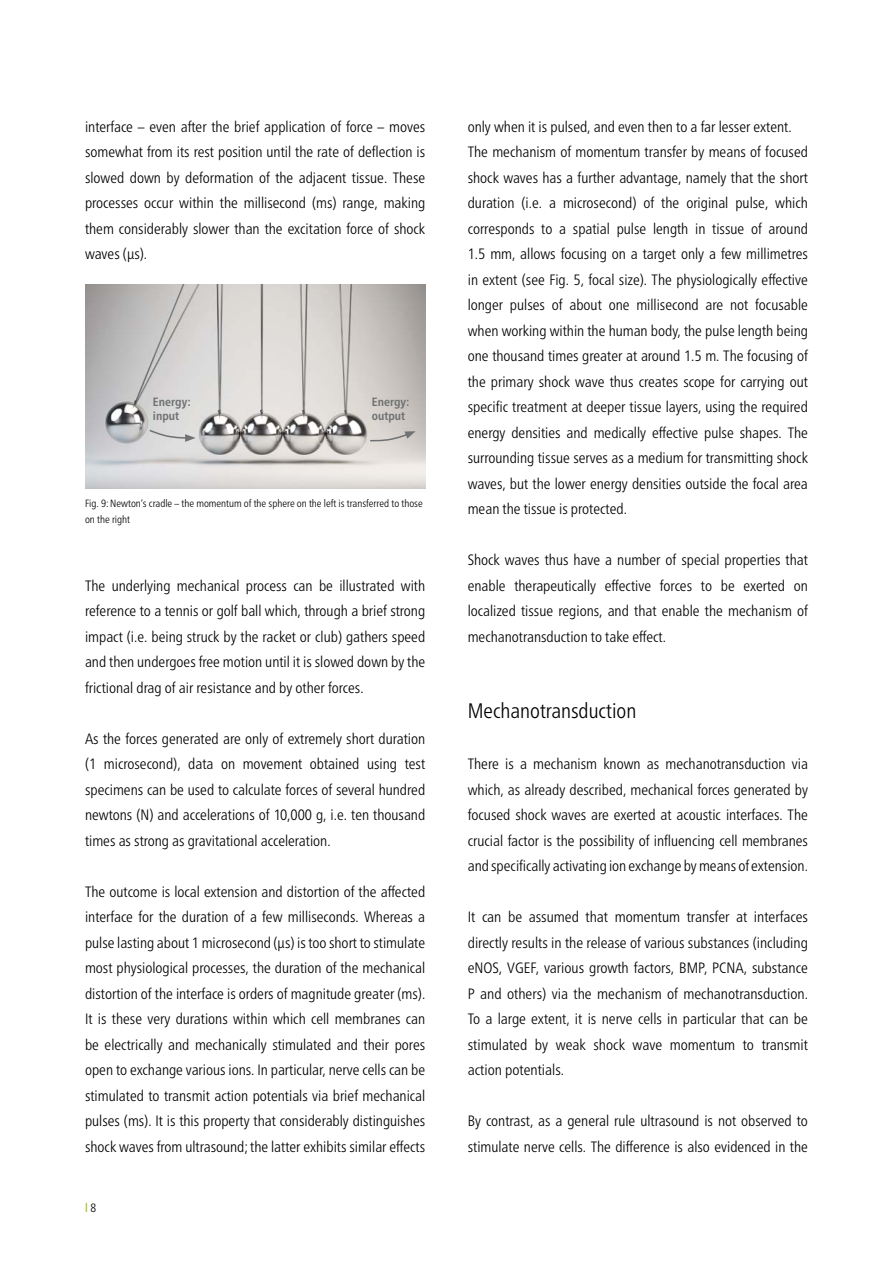
<style>
.page{position:relative;width:893px;height:1263px;background:#fff}
.page>*{position:absolute;margin:0;border:0;box-sizing:border-box;transform-origin:0 0}
.t1{font:300 condensed 21px "Frutiger Neue LT Pro";color:#000}
.t2{font:300 condensed 15px/25.5px "Frutiger Neue LT Pro";color:#000;text-align:justify}
.t3{font:700 condensed 12px/14.4px "Frutiger Neue LT Pro";color:#707172}
.t4{font:condensed 12px "Frutiger Neue LT Pro";color:#97bf0c}
.t5{font:300 condensed 10.5px/16.5px "Frutiger Neue LT Pro";color:#000}
.s1{font-weight:300;color:#000}
</style>
<div class="page">
<img style="left:85px;top:285px;width:340px;height:204px">
<svg style="left:148px;top:429px;width:48px;height:13px"></svg>
<svg style="left:369px;top:431px;width:47px;height:11px"></svg>
<p class="t2" style="left:85px;top:114px;width:342px">interface – even after the brief application of force – moves somewhat from its rest position until the rate of deflection is slowed down by deformation of the adjacent tissue. These processes occur within the millisecond (ms) range, making them considerably slower than the excitation force of shock waves (µs).</p>
<p class="t3" style="left:153px;top:394px;width:39px">Energy: input</p>
<p class="t3" style="left:372px;top:394px;width:39px">Energy: output</p>
<p class="t5" style="left:85px;top:495px;width:339px">Fig. 9: Newton’s cradle – the momentum of the sphere on the left is transferred to those on the right</p>
<p class="t2" style="left:85px;top:573px;width:342px">The underlying mechanical process can be illustrated with reference to a tennis or golf ball which, through a brief strong impact (i.e. being struck by the racket or club) gathers speed and then undergoes free motion until it is slowed down by the frictional drag of air resistance and by other forces.</p>
<p class="t2" style="left:85px;top:726px;width:342px">As the forces generated are only of extremely short duration (1 microsecond), data on movement obtained using test specimens can be used to calculate forces of several hundred newtons (N) and accelerations of 10,000 g, i.e. ten thousand times as strong as gravitational acceleration.</p>
<p class="t2" style="left:85px;top:879px;width:342px">The outcome is local extension and distortion of the affected interface for the duration of a few milliseconds. Whereas a pulse lasting about 1 microsecond (µs) is too short to stimulate most physiological processes, the duration of the mechanical distortion of the interface is orders of magnitude greater (ms).<br>It is these very durations within which cell membranes can be electrically and mechanically stimulated and their pores open to exchange various ions. In particular, nerve cells can be stimulated to transmit action potentials via brief mechanical pulses (ms). It is this property that considerably distinguishes shock waves from ultrasound; the latter exhibits similar effects</p>
<p class="t4" style="left:85px;top:1201px;width:13px">l<span class="s1">8</span></p>
<p class="t2" style="left:468px;top:114px;width:342px;text-align:left">only when it is pulsed, and even then to a far lesser extent.<br>The mechanism of momentum transfer by means of focused shock waves has a further advantage, namely that the short duration (i.e. a microsecond) of the original pulse, which corresponds to a spatial pulse length in tissue of around 1.5 mm, allows focusing on a target only a few millimetres in extent (see Fig. 5, focal size). The physiologically effective longer pulses of about one millisecond are not focusable when working within the human body, the pulse length being one thousand times greater at around 1.5 m. The focusing of the primary shock wave thus creates scope for carrying out specific treatment at deeper tissue layers, using the required energy densities and medically effective pulse shapes. The surrounding tissue serves as a medium for transmitting shock waves, but the lower energy densities outside the focal area mean the tissue is protected.</p>
<p class="t2" style="left:468px;top:547px;width:342px">Shock waves thus have a number of special properties that enable therapeutically effective forces to be exerted on localized tissue regions, and that enable the mechanism of mechanotransduction to take effect.</p>
<h1 class="t1" style="left:468px;top:699px;width:170px">Mechanotransduction</h1>
<p class="t2" style="left:468px;top:751px;width:342px">There is a mechanism known as mechanotransduction via which, as already described, mechanical forces generated by focused shock waves are exerted at acoustic interfaces. The crucial factor is the possibility of influencing cell membranes and specifically activating ion exchange by means of extension.</p>
<p class="t2" style="left:468px;top:904px;width:342px">It can be assumed that momentum transfer at interfaces directly results in the release of various substances (including eNOS, VGEF, various growth factors, BMP, PCNA, substance P and others) via the mechanism of mechanotransduction.<br>To a large extent, it is nerve cells in particular that can be stimulated by weak shock wave momentum to transmit action potentials.</p>
<p class="t2" style="left:468px;top:1108px;width:342px">By contrast, as a general rule ultrasound is not observed to stimulate nerve cells. The difference is also evidenced in the</p>
</div>
